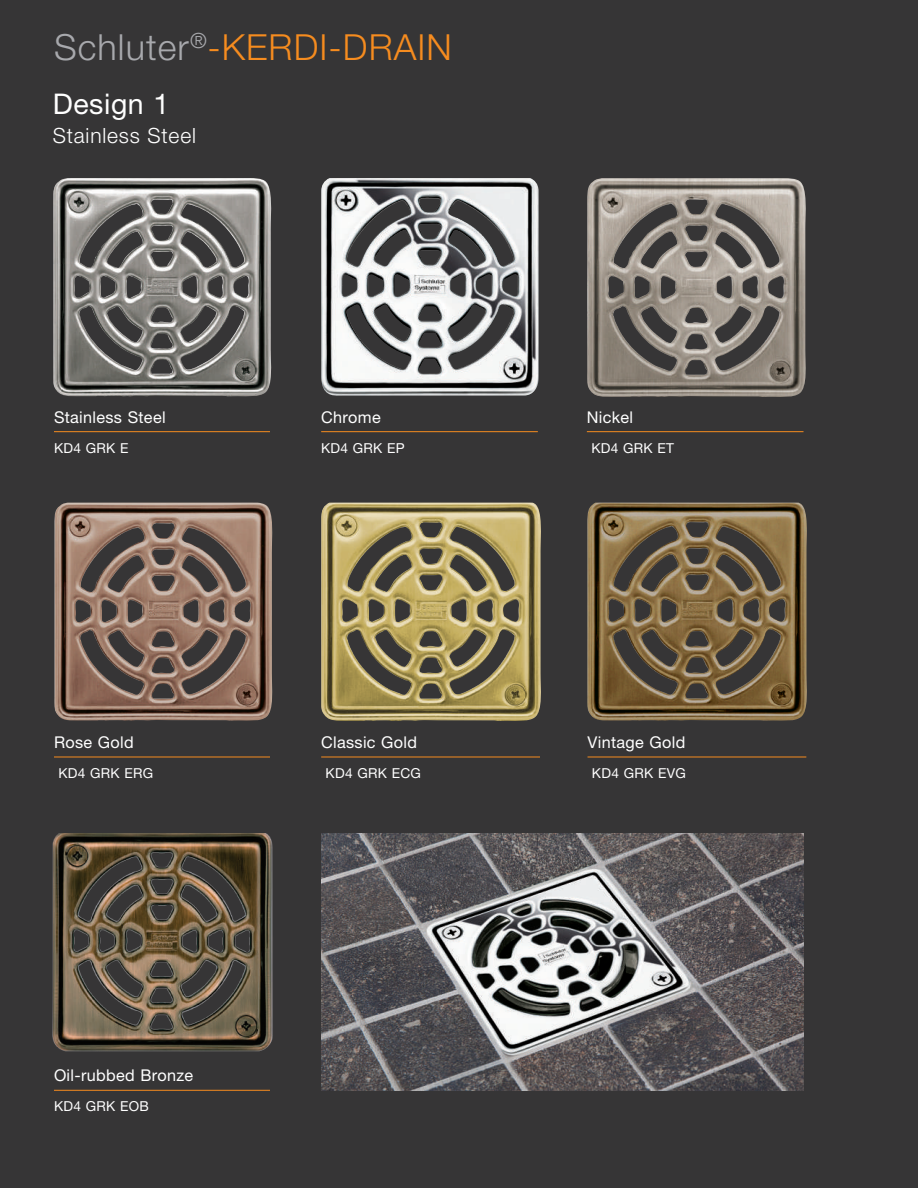
<style>
.page{position:relative;width:918px;height:1188px;background:#363536}
.page>*{position:absolute;margin:0;border:0;box-sizing:border-box;transform-origin:0 0}
.t1{font:300 36px "Helvetica Neue LT Pro";letter-spacing:.03em;color:#f68c1f}
.t2{font:28.5px "Helvetica Neue LT Pro";letter-spacing:.02em;color:#fff}
.t3{font:300 21px "Helvetica Neue LT Pro";letter-spacing:.04em;color:#fff}
.t4{font:16.2px "Helvetica Neue LT Pro";letter-spacing:.02em;color:#fff}
.t5{font:13.8px "Helvetica Neue LT Pro";letter-spacing:.02em;color:#fff}
.s1{color:#a8a9ad}
</style>
<div class="page">
<img style="left:52px;top:834px;width:221px;height:218px">
<img style="left:321px;top:178px;width:218px;height:218px">
<img style="left:54px;top:503px;width:219px;height:218px">
<img style="left:587px;top:503px;width:220px;height:218px">
<img style="left:321px;top:503px;width:220px;height:218px">
<img style="left:587px;top:178px;width:219px;height:219px">
<hr style="left:587px;top:431px;width:217px;height:1px;background:#f68c1f">
<hr style="left:54px;top:431px;width:216px;height:1px;background:#f68c1f">
<hr style="left:54px;top:757px;width:216px;height:1px;background:#f68c1f">
<hr style="left:54px;top:1090px;width:216px;height:1px;background:#f68c1f">
<hr style="left:321px;top:757px;width:219px;height:1px;background:#f68c1f">
<hr style="left:588px;top:757px;width:218px;height:1px;background:#f68c1f">
<hr style="left:321px;top:431px;width:217px;height:1px;background:#f68c1f">
<img style="left:53px;top:178px;width:219px;height:219px">
<img style="left:321px;top:834px;width:483px;height:257px">
<h1 class="t1" style="left:54px;top:26px;width:399px"><span class="s1">Schluter</span><sup>®</sup>-KERDI-DRAIN</h1>
<h2 class="t2" style="left:53px;top:86px;width:118px">Design 1</h2>
<p class="t3" style="left:53px;top:122px;width:145px">Stainless Steel</p>
<p class="t4" style="left:54px;top:407px;width:113px">Stainless Steel</p>
<p class="t5" style="left:54px;top:440px;width:76px">KD4 GRK E</p>
<p class="t4" style="left:54px;top:733px;width:81px">Rose Gold</p>
<p class="t5" style="left:58px;top:765px;width:96px">KD4 GRK ERG</p>
<p class="t4" style="left:54px;top:1066px;width:141px">Oil-rubbed Bronze</p>
<p class="t5" style="left:54px;top:1098px;width:96px">KD4 GRK EOB</p>
<p class="t4" style="left:321px;top:407px;width:61px">Chrome</p>
<p class="t5" style="left:321px;top:440px;width:85px">KD4 GRK EP</p>
<p class="t4" style="left:321px;top:733px;width:97px">Classic Gold</p>
<p class="t5" style="left:326px;top:765px;width:97px">KD4 GRK ECG</p>
<p class="t4" style="left:587px;top:407px;width:48px">Nickel</p>
<p class="t5" style="left:591px;top:440px;width:84px">KD4 GRK ET</p>
<p class="t4" style="left:588px;top:733px;width:99px">Vintage Gold</p>
<p class="t5" style="left:592px;top:765px;width:95px">KD4 GRK EVG</p>
</div>
